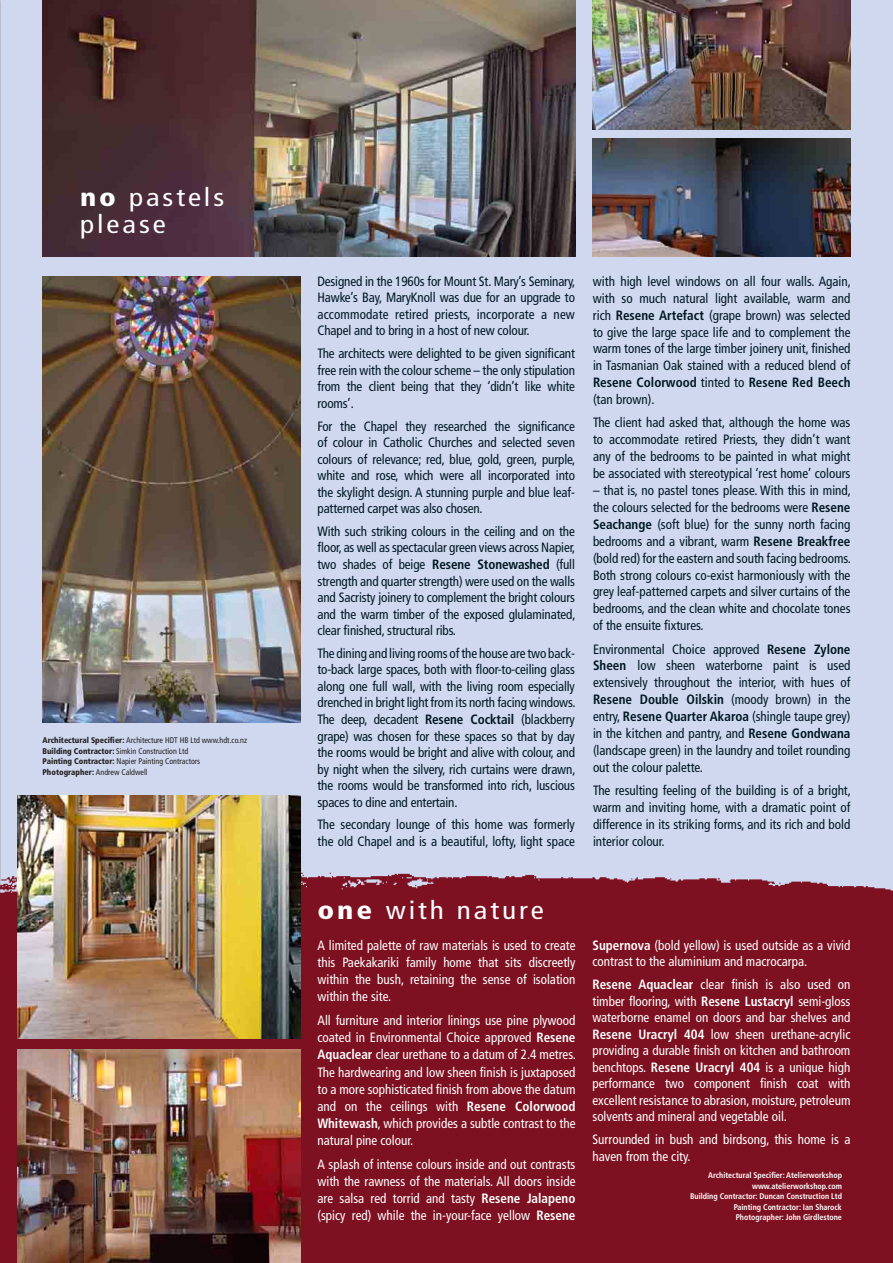
<style>
.page{position:relative;width:893px;height:1263px;background:#fff}
.page>*{position:absolute;margin:0;border:0;box-sizing:border-box;transform-origin:0 0}
.t1{font:condensed 25.5px/27px "Frutiger";letter-spacing:.1em;color:#fff;scale:1.15 1}
.t2{font:condensed 13.5px/17px "Frutiger";color:#001722;text-align:justify}
.t3{font:condensed 13.5px/17.2px "Frutiger";color:#fff;text-align:justify}
.t4{font:condensed 8.25px/10.5px "Frutiger";color:#231f20}
.t5{font:700 condensed 8.25px/10.5px "Frutiger";color:#fff;text-align:right}
.s1{font-weight:900}
.s2{font-weight:700}
</style>
<div class="page">
<div style="left:0;top:0;width:893px;height:895px;background:#cfd8ee"></div>
<div style="left:0;top:897px;width:893px;height:366px;background:#7e1121"></div>
<img style="left:17px;top:1049px;width:283px;height:214px">
<img style="left:0;top:865px;width:893px;height:49px">
<img style="left:43px;top:276px;width:257px;height:447px">
<img style="left:43px;top:0;width:532px;height:257px">
<img style="left:592px;top:0;width:258px;height:130px">
<img style="left:592px;top:138px;width:258px;height:119px">
<img style="left:17px;top:795px;width:283px;height:244px">
<h1 class="t1" style="left:80px;top:184px;width:127px"><span class="s1">no</span> pastels please</h1>
<p class="t4" style="left:43px;top:735px;width:206px"><span class="s1">Architectural Specifier:</span> Architecture HDT HB Ltd www.hdt.co.nz <span class="s1">Building Contractor:</span> Simkin Construction Ltd<br><span class="s1">Painting Contractor:</span> Napier Painting Contractors <span class="s1">Photographer:</span> Andrew Caldwell</p>
<p class="t2" style="left:317px;top:273px;width:259px;line-height:16.5px">Designed in the 1960s for Mount St. Mary’s Seminary, Hawke’s Bay, MaryKnoll was due for an upgrade to accommodate retired priests, incorporate a new Chapel and to bring in a host of new colour.</p>
<p class="t2" style="left:317px;top:345px;width:259px;line-height:16.5px">The architects were delighted to be given significant free rein with the colour scheme – the only stipulation from the client being that they ‘didn’t like white rooms’.</p>
<p class="t2" style="left:317px;top:418px;width:259px;line-height:16.5px">For the Chapel they researched the significance of colour in Catholic Churches and selected seven colours of relevance; red, blue, gold, green, purple, white and rose, which were all incorporated into the skylight design. A stunning purple and blue leaf&shy;patterned carpet was also chosen.</p>
<p class="t2" style="left:317px;top:523px;width:259px;line-height:16.5px">With such striking colours in the ceiling and on the floor, as well as spectacular green views across Napier, two shades of beige <span class="s2">Resene Stonewashed</span> (full strength and quarter strength) were used on the walls and Sacristy joinery to complement the bright colours and the warm timber of the exposed glulaminated, clear finished, structural ribs.</p>
<p class="t2" style="left:317px;top:645px;width:259px;line-height:16.5px">The dining and living rooms of the house are two back&shy;to-back large spaces, both with floor-to-ceiling glass along one full wall, with the living room especially drenched in bright light from its north facing windows.<br>The deep, decadent <span class="s2">Resene Cocktail</span> (blackberry grape) was chosen for these spaces so that by day the rooms would be bright and alive with colour, and by night when the silvery, rich curtains were drawn, the rooms would be transformed into rich, luscious spaces to dine and entertain.</p>
<p class="t2" style="left:317px;top:817px;width:259px;line-height:16.5px">The secondary lounge of this home was formerly the old Chapel and is a beautiful, lofty, light space</p>
<p class="t2" style="left:593px;top:273px;width:259px">with high level windows on all four walls. Again, with so much natural light available, warm and rich <span class="s2">Resene Artefact</span> (grape brown) was selected to give the large space life and to complement the warm tones of the large timber joinery unit, finished in Tasmanian Oak stained with a reduced blend of <span class="s2">Resene Colorwood</span> tinted to <span class="s2">Resene Red Beech </span>(tan brown).</p>
<p class="t2" style="left:593px;top:414px;width:259px">The client had asked that, although the home was to accommodate retired Priests, they didn’t want any of the bedrooms to be painted in what might be associated with stereotypical ‘rest home’ colours</p>
<p class="t2" style="left:593px;top:482px;width:259px">– that is, no pastel tones please. With this in mind, the colours selected for the bedrooms were <span class="s2">Resene Seachange</span> (soft blue) for the sunny north facing bedrooms and a vibrant, warm <span class="s2">Resene Breakfree </span>(bold red) for the eastern and south facing bedrooms.<br>Both strong colours co-exist harmoniously with the grey leaf-patterned carpets and silver curtains of the bedrooms, and the clean white and chocolate tones of the ensuite fixtures.</p>
<p class="t2" style="left:593px;top:640px;width:259px">Environmental Choice approved <span class="s2">Resene Zylone Sheen</span> low sheen waterborne paint is used extensively throughout the interior, with hues of <span class="s2">Resene Double Oilskin</span> (moody brown) in the entry, <span class="s2">Resene Quarter Akaroa</span> (shingle taupe grey) in the kitchen and pantry, and <span class="s2">Resene Gondwana </span>(landscape green) in the laundry and toilet rounding out the colour palette.</p>
<p class="t2" style="left:593px;top:782px;width:259px">The resulting feeling of the building is of a bright, warm and inviting home, with a dramatic point of difference in its striking forms, and its rich and bold interior colour.</p>
<h1 class="t1" style="left:317px;top:897px;width:198px"><span class="s1">one</span> with nature</h1>
<p class="t3" style="left:317px;top:937px;width:259px">A limited palette of raw materials is used to create this Paekakariki family home that sits discreetly within the bush, retaining the sense of isolation within the site.</p>
<p class="t3" style="left:317px;top:1012px;width:260px">All furniture and interior linings use pine plywood coated in Environmental Choice approved <span class="s2">Resene Aquaclear</span> clear urethane to a datum of 2.4 metres.<br>The hardwearing and low sheen finish is juxtaposed to a more sophisticated finish from above the datum and on the ceilings with <span class="s2">Resene Colorwood Whitewash</span>, which provides a subtle contrast to the natural pine colour.</p>
<p class="t3" style="left:317px;top:1156px;width:259px">A splash of intense colours inside and out contrasts with the rawness of the materials. All doors inside are salsa red torrid and tasty <span class="s2">Resene Jalapeno </span>(spicy red) while the in-your-face yellow <span class="s2">Resene</span></p>
<p class="t3" style="left:592px;top:937px;width:259px;line-height:16.5px"><span class="s2">Supernova</span> (bold yellow) is used outside as a vivid contrast to the aluminium and macrocarpa.</p>
<p class="t3" style="left:592px;top:976px;width:259px;line-height:16.5px"><span class="s2">Resene Aquaclear</span> clear finish is also used on timber flooring, with <span class="s2">Resene Lustacryl</span> semi-gloss waterborne enamel on doors and bar shelves and <span class="s2">Resene Uracryl 404</span> low sheen urethane-acrylic providing a durable finish on kitchen and bathroom benchtops. <span class="s2">Resene Uracryl 404</span> is a unique high performance two component finish coat with excellent resistance to abrasion, moisture, petroleum solvents and mineral and vegetable oil.</p>
<p class="t3" style="left:592px;top:1131px;width:259px;line-height:16.5px">Surrounded in bush and birdsong, this home is a haven from the city.</p>
<p class="t5" style="left:690px;top:1170px;width:153px">Architectural Specifier: Atelierworkshop www.atelierworkshop.com<br>Building Contractor: Duncan Construction Ltd Painting Contractor: Ian Sharock Photographer: John Girdlestone</p>
</div>
